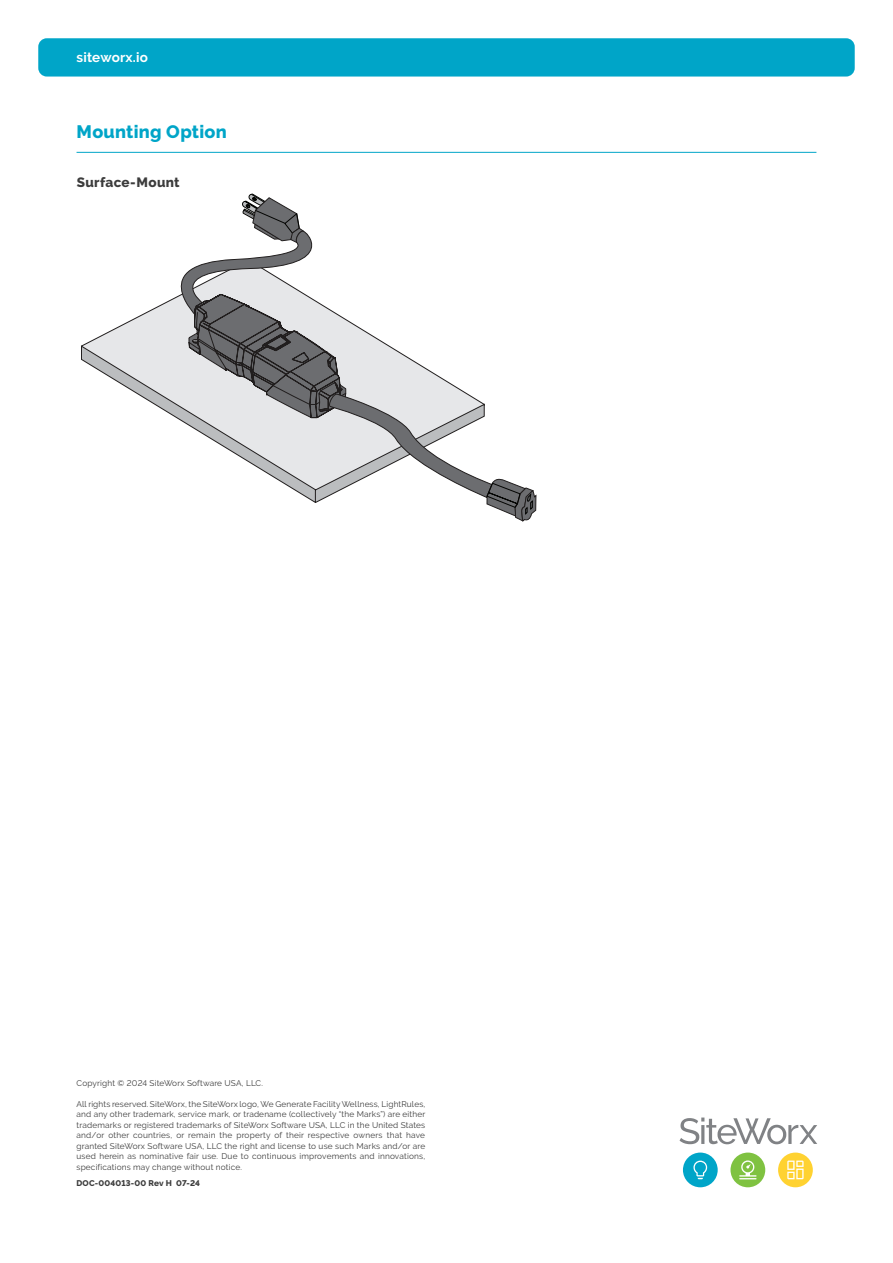
<style>
.page{position:relative;width:893px;height:1263px;background:#fff}
.page>*{position:absolute;margin:0;border:0;box-sizing:border-box;transform-origin:0 0}
.A4_Cover_Headline_32{font:800 18px "Raleway";letter-spacing:.015em;color:#00a5c8}
.A4_Copy_Headline_9{font:800 13.5px "Raleway";letter-spacing:.025em;color:#3c3c3c}
.A4_Cover_URL_Banderole_9{font:700 13.5px "Raleway";letter-spacing:.015em;color:#fff}
.t1{font:8.25px/10.5px "Raleway";letter-spacing:.02em;color:#3c3c3c;text-align:justify}
.t2{font:800 8.25px "Raleway";letter-spacing:.02em;color:#3c3c3c}
</style>
<div class="page">
<div style="left:38px;top:38px;width:817px;height:39px;background:#00a5c8;border-radius:9px"></div>
<div style="left:730px;top:1152px;width:35px;height:35px;background:#7fc241;border-radius:50%"></div>
<svg style="left:739px;top:1160px;width:17px;height:19px"></svg>
<div style="left:683px;top:1152px;width:35px;height:35px;background:#00a5c8;border-radius:50%"></div>
<svg style="left:693px;top:1160px;width:14px;height:19px"></svg>
<div style="left:778px;top:1152px;width:35px;height:35px;background:#ffd231;border-radius:50%"></div>
<svg style="left:787px;top:1160px;width:17px;height:19px"></svg>
<svg style="left:679px;top:1117px;width:138px;height:27px"></svg>
<svg style="left:82px;top:313px;width:63px;height:32px"></svg>
<svg style="left:81px;top:345px;width:64px;height:54px"></svg>
<svg style="left:145px;top:194px;width:391px;height:327px"></svg>
<hr style="left:77px;top:152px;width:739px;height:1px;background:#00a5c8">
<p class="A4_Cover_URL_Banderole_9" style="left:77px;top:50px;width:73px">siteworx.io</p>
<p class="A4_Cover_Headline_32" style="left:77px;top:121px;width:152px">Mounting Option</p>
<p class="A4_Copy_Headline_9" style="left:77px;top:175px;width:105px">Surface-Mount</p>
<p class="t1" style="left:77px;top:1078px;width:188px">Copyright © 2024 SiteWorx Software USA, LLC.</p>
<p class="t1" style="left:77px;top:1099px;width:350px">All rights reserved. SiteWorx, the SiteWorx logo, We Generate Facility Wellness, LightRules, and any other trademark, service mark, or tradename (collectively “the Marks”) are either trademarks or registered trademarks of SiteWorx Software USA, LLC in the United States and/or other countries, or remain the property of their respective owners that have granted SiteWorx Software USA, LLC the right and license to use such Marks and/or are used herein as nominative fair use. Due to continuous improvements and innovations, specifications may change without notice.</p>
<p class="t2" style="left:77px;top:1179px;width:125px">DOC-004013-00 Rev H 07-24</p>
</div>
